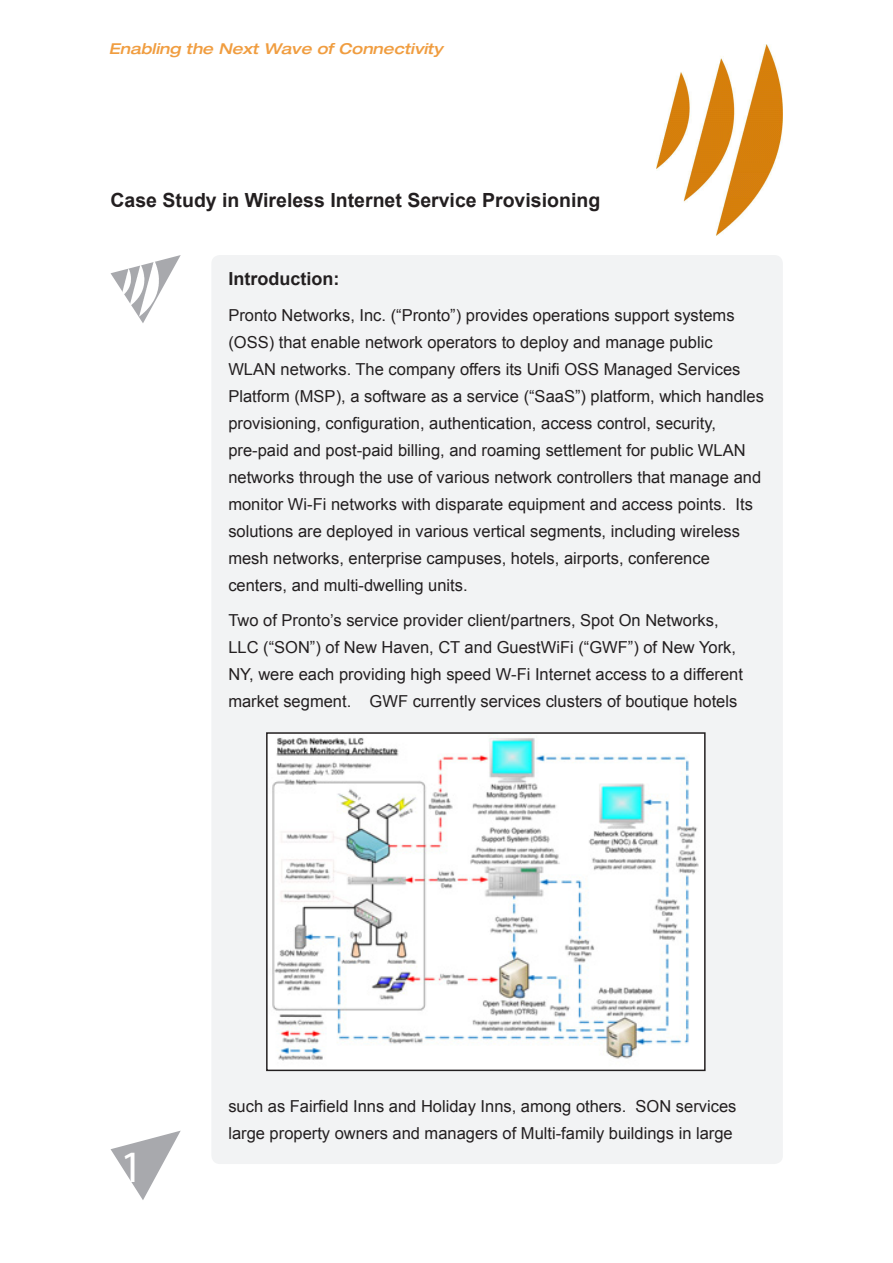
<style>
.page{position:relative;width:893px;height:1263px;background:#fff}
.page>*{position:absolute;margin:0;border:0;box-sizing:border-box;transform-origin:0 0}
.Para{font:45px "Myriad Pro";color:#fff}
.Heading{font:700 19.5px "Arial";color:#231f20}
.Para-2{font:700 18px "Arial";color:#231f20}
.Para-3{font:16.5px/27px "Arial";color:#231f20}
.Heading-2{font:italic 500 expanded 15px "Helvetica Neue LT Std";color:#f09d40}
</style>
<div class="page">
<svg style="left:111px;top:1130px;width:70px;height:70px"></svg>
<img style="left:657px;top:44px;width:126px;height:192px">
<svg style="left:111px;top:255px;width:70px;height:68px"></svg>
<div style="left:211px;top:255px;width:572px;height:909px;background:#f2f3f4;border-radius:9px"></div>
<img style="left:269px;top:735px;width:434px;height:333px">
<div style="left:266px;top:732px;width:440px;height:339px;border:2px solid #231f20"></div>
<p class="Heading-2" style="left:109px;top:39px;width:335px">Enabling the Next Wave of Connectivity</p>
<p class="Heading" style="left:111px;top:187px;width:491px">Case Study in Wireless Internet Service Provisioning</p>
<p class="Para-2" style="left:228px;top:267px;width:112px">Introduction:</p>
<p class="Para-3" style="left:228px;top:302px;width:537px">Pronto Networks, Inc. (“Pronto”) provides operations support systems (OSS) that enable network operators to deploy and manage public WLAN networks. The company offers its Unifi OSS Managed Services Platform (MSP), a software as a service (“SaaS”) platform, which handles provisioning, configuration, authentication, access control, security, pre-paid and post-paid billing, and roaming settlement for public WLAN networks through the use of various network controllers that manage and monitor Wi-Fi networks with disparate equipment and access points. Its solutions are deployed in various vertical segments, including wireless mesh networks, enterprise campuses, hotels, airports, conference centers, and multi-dwelling units.</p>
<p class="Para-3" style="left:228px;top:607px;width:516px">Two of Pronto’s service provider client/partners, Spot On Networks, LLC (“SON”) of New Haven, CT and GuestWiFi (“GWF”) of New York, NY, were each providing high speed W-Fi Internet access to a different market segment. GWF currently services clusters of boutique hotels</p>
<p class="Para" style="left:120px;top:1139px;width:25px">1</p>
<p class="Para-3" style="left:228px;top:1093px;width:510px">such as Fairfield Inns and Holiday Inns, among others. SON services large property owners and managers of Multi-family buildings in large</p>
</div>
